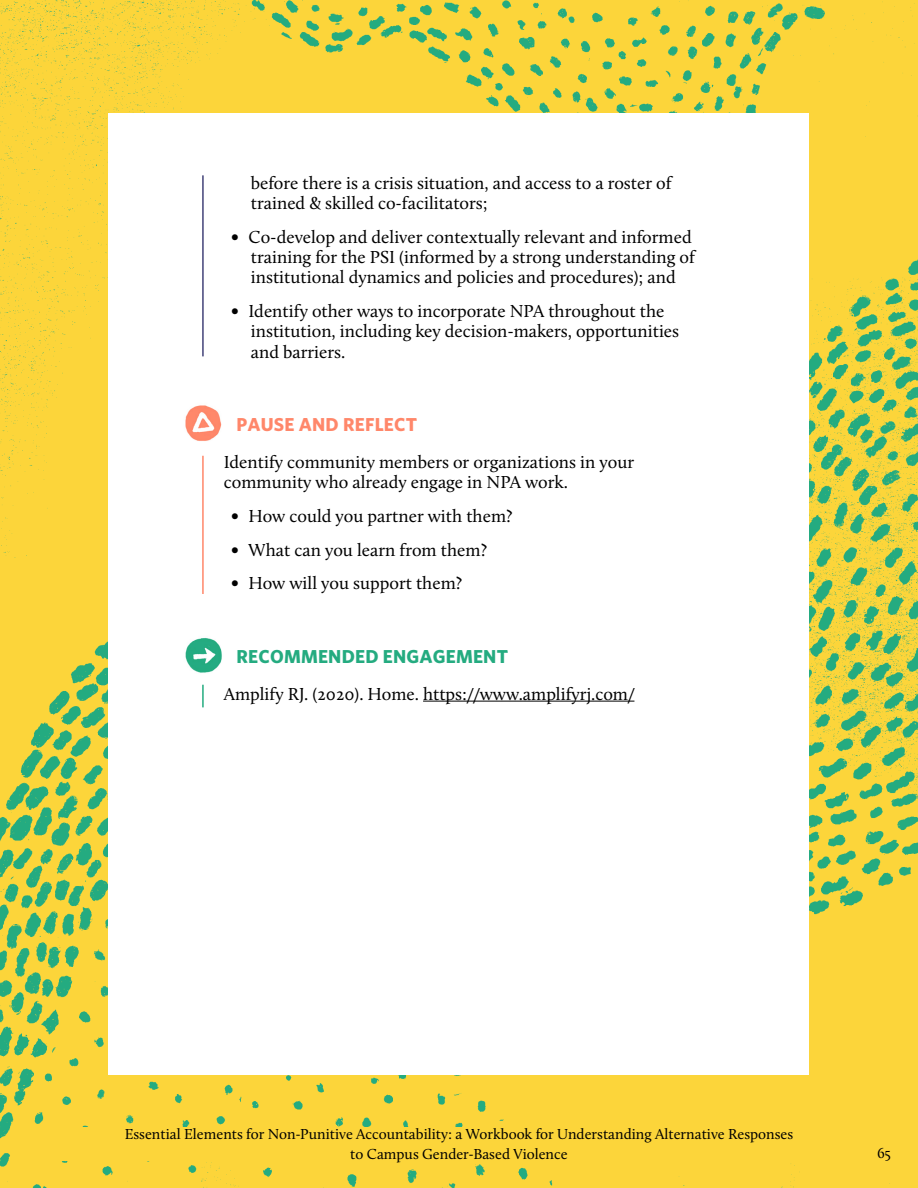
<style>
.page{position:relative;width:918px;height:1188px;background:#fff}
.page>*{position:absolute;margin:0;border:0;box-sizing:border-box;transform-origin:0 0}
.Recommended_eng{font:18.75px "Whitney HTF Bold SC";letter-spacing:.01em;color:#24ab80}
.Pause{font:18.75px "Whitney HTF Bold SC";letter-spacing:.01em;color:#ff876a}
.body{font:18px/20.2px "Calluna";color:#000}
.Recommended_Engageme{font:18px "Calluna";color:#000}
.t1{font:15px/20.2px "Calluna";color:#000;text-align:center}
.s1{font-family:"Cochin"}
</style>
<div class="page">
<img style="left:0;top:0;width:918px;height:1188px">
<div style="left:27px;top:1128px;width:864px;height:33px;background:#fcd53a"></div>
<div style="left:109px;top:113px;width:700px;height:962px;background:#fff"></div>
<hr style="left:202px;top:175px;width:2px;height:181px;background:#434278">
<hr style="left:423px;top:701px;width:211px;height:1px;background:#000">
<hr style="left:202px;top:456px;width:2px;height:138px;background:#ff876a">
<hr style="left:202px;top:685px;width:2px;height:22px;background:#24ab80">
<img style="left:183px;top:402px;width:40px;height:41px;border-radius:20px">
<img style="left:183px;top:635px;width:40px;height:40px;border-radius:20px">
<p class="body" style="left:251px;top:173px;width:422px">before there is a crisis situation, and access to a roster of trained &amp; skilled co-facilitators;</p>
<p class="body" style="left:251px;top:227px;width:446px;text-indent:-20px"><span class="s1">•</span> Co-develop and deliver contextually relevant and informed training for the PSI (informed by a strong understanding of institutional dynamics and policies and procedures); and</p>
<p class="body" style="left:251px;top:301px;width:430px;text-indent:-20px"><span class="s1">•</span> Identify other ways to incorporate NPA throughout the institution, including key decision-makers, opportunities and barriers.</p>
<p class="Pause" style="left:237px;top:414px;width:182px">PAUSE AND REFLECT</p>
<p class="body" style="left:224px;top:452px;width:412px">Identify community members or organizations in your community who already engage in NPA work.</p>
<p class="body" style="left:231px;top:506px;width:283px"><span class="s1">•</span> How could you partner with them?</p>
<p class="body" style="left:231px;top:539px;width:258px"><span class="s1">•</span> What can you learn from them?</p>
<p class="body" style="left:231px;top:573px;width:233px"><span class="s1">•</span> How will you support them?</p>
<p class="Recommended_eng" style="left:237px;top:645px;width:273px">RECOMMENDED ENGAGEMENT</p>
<p class="Recommended_Engageme" style="left:224px;top:683px;width:412px">Amplify RJ. (2020). Home. https://www.amplifyrj.com/</p>
<p class="t1" style="left:125px;top:1123px;width:670px">Essential Elements for Non-Punitive Accountability: a Workbook for Understanding Alternative Responses to Campus Gender-Based Violence</p>
<p class="t1" style="left:877px;top:1143px;width:15px">65</p>
</div>
